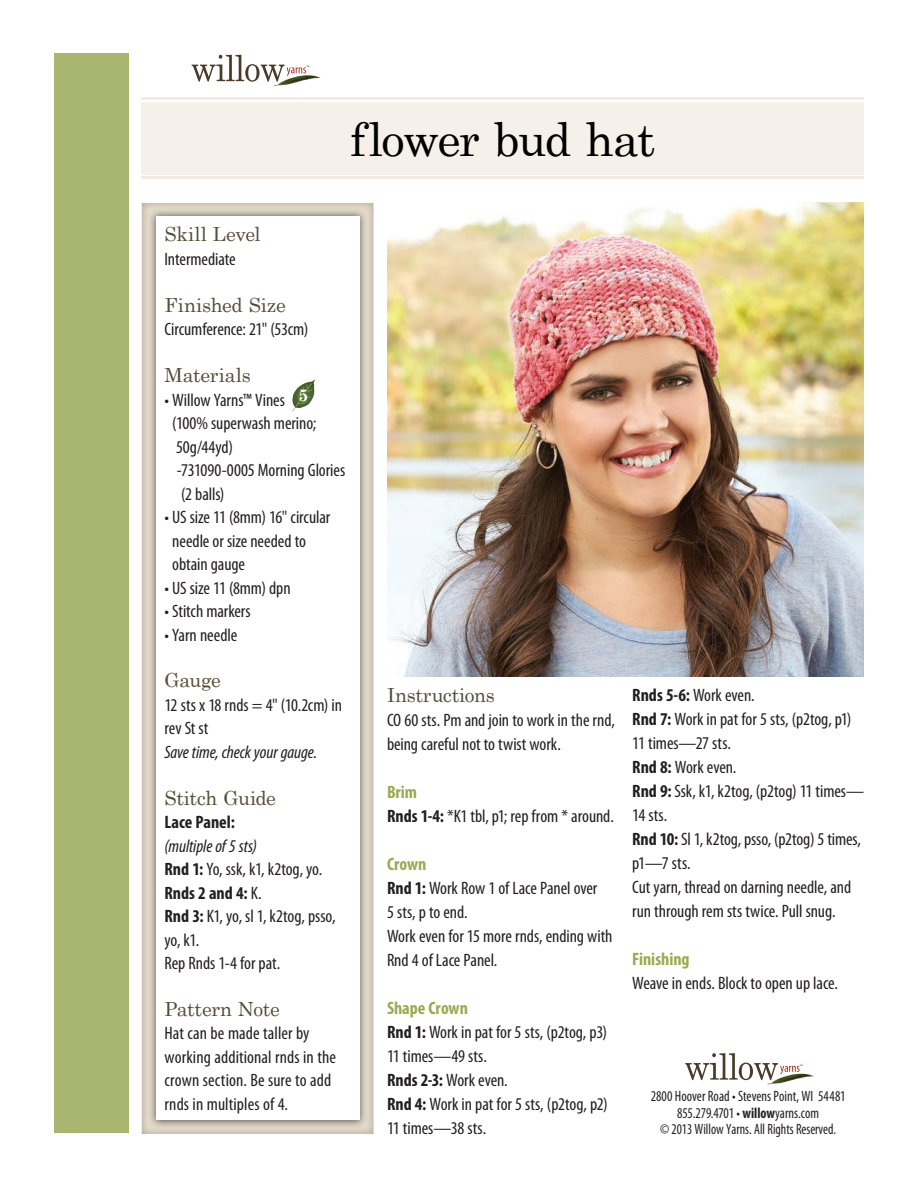
<style>
.page{position:relative;width:918px;height:1188px;background:#fff}
.page>*{position:absolute;margin:0;border:0;box-sizing:border-box;transform-origin:0 0}
.t1{font:46.5px "Century Schoolbook";letter-spacing:-.035em;color:#000}
.t2{font:19.5px "Century Schoolbook";letter-spacing:-.01em;color:#564c39}
.t3{font:condensed 18px/24px "Myriad Pro";letter-spacing:-.005em;color:#231f20}
.t4{font:italic condensed 18px "Myriad Pro";letter-spacing:-.005em;color:#231f20}
.t5{font:700 condensed 18px "Myriad Pro";color:#231f20}
.t6{font:700 condensed 18px "Myriad Pro";color:#99aa50}
.t7{font:condensed 15px/16.5px "Myriad Pro";color:#231f20;text-align:center;scale:.93 1}
.t8{font:4.95px "Myriad Pro";color:#a72b15}
.s1{font-style:italic}
.s2{font-weight:700}
.s3{font-weight:700;color:#99aa50}
</style>
<div class="page">
<div style="left:142px;top:102px;width:722px;height:72px;background:#f5f0e9"></div>
<div style="left:55px;top:53px;width:74px;height:1080px;background:#a9b670"></div>
<img style="left:142px;top:203px;width:232px;height:931px">
<img style="left:148px;top:208px;width:220px;height:921px">
<div style="left:156px;top:216px;width:203px;height:904px;background:#fff"></div>
<svg style="left:292px;top:379px;width:24px;height:32px"></svg>
<svg style="left:685px;top:1053px;width:115px;height:27px"></svg>
<img style="left:767px;top:1074px;width:47px;height:11px">
<svg style="left:192px;top:55px;width:114px;height:27px"></svg>
<img style="left:274px;top:75px;width:47px;height:11px">
<hr style="left:142px;top:98px;width:722px;height:2px;background:#f3ece3">
<hr style="left:142px;top:176px;width:722px;height:3px;background:#f3ece3">
<img style="left:387px;top:203px;width:477px;height:473px">
<p class="t8" style="left:306px;top:65px;width:5px">™</p>
<h1 class="t1" style="left:351px;top:100px;width:306px">flower bud hat</h1>
<p class="t2" style="left:165px;top:218px;width:98px">Skill Level</p>
<p class="t3" style="left:165px;top:247px;width:73px">Intermediate</p>
<p class="t2" style="left:165px;top:288px;width:123px">Finished Size</p>
<p class="t3" style="left:165px;top:317px;width:145px">Circumference: 21" (53cm)</p>
<p class="t2" style="left:165px;top:359px;width:88px">Materials</p>
<p class="t3" style="left:165px;top:388px;width:122px">• Willow Yarns™ Vines</p>
<p class="t3" style="left:172px;top:411px;width:146px">(100% superwash merino;</p>
<p class="t3" style="left:176px;top:435px;width:58px">50g/44yd)</p>
<p class="t3" style="left:177px;top:458px;width:170px">-731090-0005 Morning Glories</p>
<p class="t3" style="left:181px;top:482px;width:45px">(2 balls)</p>
<p class="t3" style="left:172px;top:505px;width:160px;line-height:23.4px;text-indent:-8px">• US size 11 (8mm) 16" circular needle or size needed to obtain gauge</p>
<p class="t3" style="left:165px;top:575px;width:128px">• US size 11 (8mm) dpn</p>
<p class="t3" style="left:165px;top:599px;width:88px">• Stitch markers</p>
<p class="t3" style="left:165px;top:622px;width:74px">• Yarn needle</p>
<p class="t2" style="left:165px;top:664px;width:58px">Gauge</p>
<p class="t3" style="left:165px;top:693px;width:179px;line-height:23.4px">12 sts x 18 rnds = 4" (10.2cm) in rev St st</p>
<p class="t4" style="left:165px;top:741px;width:154px">Save time, check your gauge.</p>
<p class="t2" style="left:165px;top:781px;width:113px">Stitch Guide</p>
<p class="t5" style="left:165px;top:811px;width:72px">Lace Panel:</p>
<p class="t3" style="left:165px;top:834px;width:173px;line-height:23.4px"><span class="s1">(multiple of 5 sts)<br></span><span class="s2">Rnd 1:</span> Yo, ssk, k1, k2tog, yo.<br><span class="s2">Rnds 2 and 4:</span> K.<br><span class="s2">Rnd 3:</span> K1, yo, sl 1, k2tog, psso, yo, k1.<br>Rep Rnds 1-4 for pat.</p>
<p class="t2" style="left:165px;top:993px;width:117px">Pattern Note</p>
<p class="t3" style="left:165px;top:1022px;width:173px;line-height:23.4px">Hat can be made taller by working additional rnds in the crown section. Be sure to add rnds in multiples of 4.</p>
<p class="t2" style="left:387px;top:679px;width:109px">Instructions</p>
<p class="t3" style="left:387px;top:708px;width:229px">CO 60 sts. Pm and join to work in the rnd, being careful not to twist work.</p>
<p class="t3" style="left:387px;top:780px;width:228px"><span class="s3">Brim<br></span><span class="s2">Rnds 1-4:</span> *K1 tbl, p1; rep from * around.</p>
<p class="t3" style="left:387px;top:852px;width:227px"><span class="s3">Crown<br></span><span class="s2">Rnd 1:</span> Work Row 1 of Lace Panel over<br>5 sts, p to end.<br>Work even for 15 more rnds, ending with<br>Rnd 4 of Lace Panel.</p>
<p class="t3" style="left:387px;top:996px;width:222px"><span class="s3">Shape Crown<br></span><span class="s2">Rnd 1:</span> Work in pat for 5 sts, (p2tog, p3)<br>11 times—49 sts.<br><span class="s2">Rnds 2-3:</span> Work even.<br><span class="s2">Rnd 4:</span> Work in pat for 5 sts, (p2tog, p2)<br>11 times—38 sts.</p>
<p class="t3" style="left:632px;top:683px;width:233px"><span class="s2">Rnds 5-6:</span> Work even.<br><span class="s2">Rnd 7:</span> Work in pat for 5 sts, (p2tog, p1)<br>11 times—27 sts.<br><span class="s2">Rnd 8:</span> Work even.<br><span class="s2">Rnd 9:</span> Ssk, k1, k2tog, (p2tog) 11 times—<br>14 sts.<br><span class="s2">Rnd 10:</span> Sl 1, k2tog, psso, (p2tog) 5 times, p1—7 sts.<br>Cut yarn, thread on darning needle, and run through rem sts twice. Pull snug.</p>
<p class="t6" style="left:632px;top:948px;width:59px">Finishing</p>
<p class="t3" style="left:632px;top:971px;width:207px">Weave in ends. Block to open up lace.</p>
<p class="t8" style="left:800px;top:1063px;width:5px">™</p>
<p class="t7" style="left:651px;top:1088px;width:211px">2800 Hoover Road • Stevens Point, WI 54481<br>855.279.4701 • <span class="s2">willow</span>yarns.com<br>© 2013 Willow Yarns. All Rights Reserved.</p>
</div>
